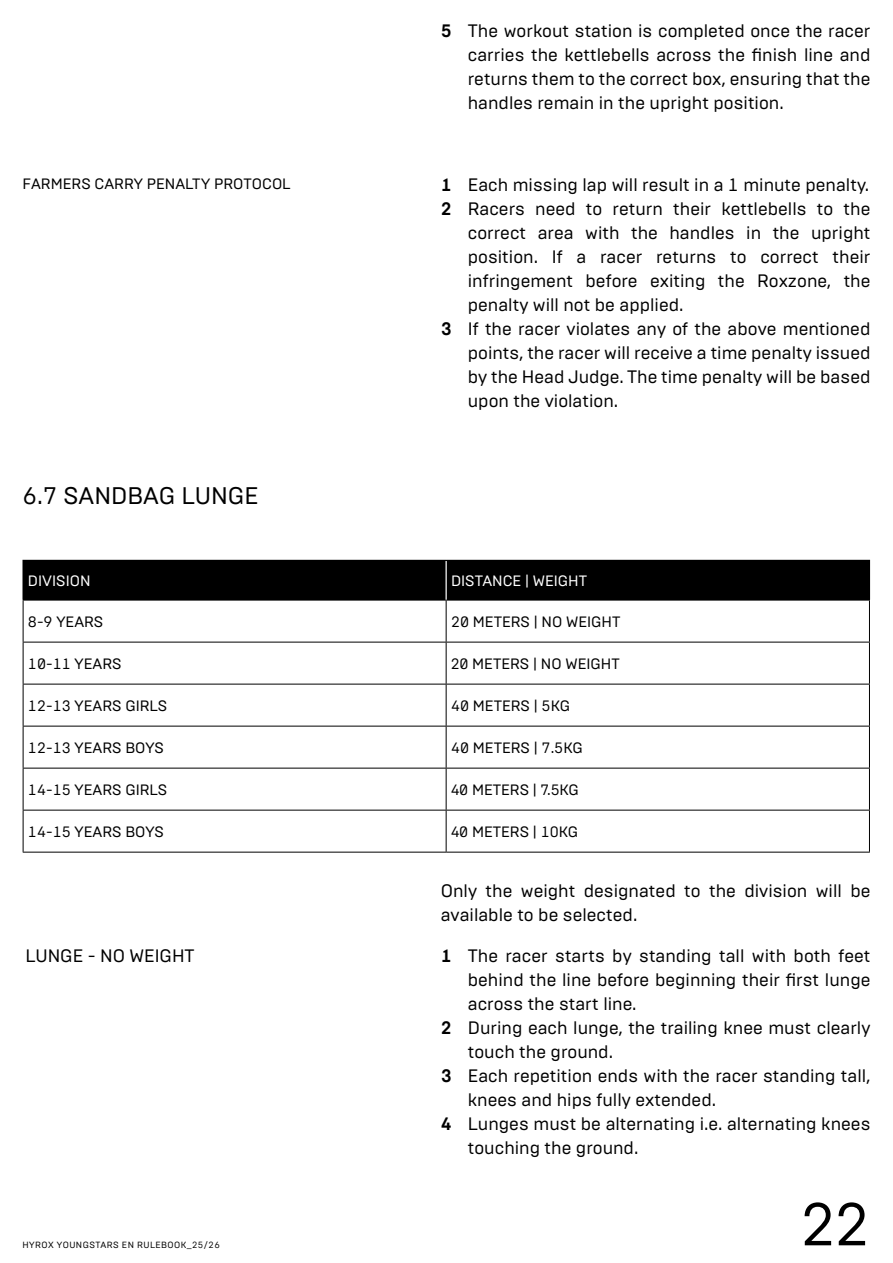
<style>
.page{position:relative;width:893px;height:1263px;background:#fff}
.page>*{position:absolute;margin:0;border:0;box-sizing:border-box;transform-origin:0 0}
.t1{font:60px "Brutal Type";color:#000}
.t2{font:24px "Brutal Type";color:#000}
.t3{font:18px/24px "Brutal Type";color:#000;text-align:justify}
.t4{font:15px "Brutal Type";color:#000}
.t5{font:15px "Brutal Type";color:#fff}
.t6{font:9px "Brutal Type";letter-spacing:.05em;color:#000}
.s1{font-weight:700}
</style>
<div class="page">
<div style="left:23px;top:560px;width:423px;height:40px;background:#000"></div>
<div style="left:446px;top:560px;width:423px;height:40px;background:#000"></div>
<hr style="left:23px;top:600px;width:1px;height:42px;background:#000">
<hr style="left:446px;top:600px;width:1px;height:42px;background:#000">
<hr style="left:869px;top:600px;width:1px;height:42px;background:#000">
<hr style="left:23px;top:642px;width:423px;height:1px;background:#000">
<hr style="left:23px;top:642px;width:1px;height:42px;background:#000">
<hr style="left:446px;top:642px;width:424px;height:1px;background:#000">
<hr style="left:446px;top:642px;width:1px;height:42px;background:#000">
<hr style="left:869px;top:642px;width:1px;height:42px;background:#000">
<hr style="left:23px;top:684px;width:423px;height:1px;background:#000">
<hr style="left:23px;top:684px;width:1px;height:42px;background:#000">
<hr style="left:446px;top:684px;width:424px;height:1px;background:#000">
<hr style="left:446px;top:684px;width:1px;height:42px;background:#000">
<hr style="left:869px;top:684px;width:1px;height:42px;background:#000">
<hr style="left:23px;top:726px;width:423px;height:1px;background:#000">
<hr style="left:23px;top:726px;width:1px;height:42px;background:#000">
<hr style="left:446px;top:726px;width:424px;height:1px;background:#000">
<hr style="left:446px;top:726px;width:1px;height:42px;background:#000">
<hr style="left:869px;top:726px;width:1px;height:42px;background:#000">
<hr style="left:23px;top:768px;width:423px;height:1px;background:#000">
<hr style="left:23px;top:768px;width:1px;height:42px;background:#000">
<hr style="left:446px;top:768px;width:424px;height:1px;background:#000">
<hr style="left:446px;top:768px;width:1px;height:42px;background:#000">
<hr style="left:869px;top:768px;width:1px;height:42px;background:#000">
<hr style="left:23px;top:810px;width:423px;height:1px;background:#000">
<hr style="left:23px;top:810px;width:1px;height:42px;background:#000">
<hr style="left:446px;top:810px;width:424px;height:1px;background:#000">
<hr style="left:446px;top:810px;width:1px;height:42px;background:#000">
<hr style="left:869px;top:810px;width:1px;height:42px;background:#000">
<hr style="left:23px;top:852px;width:423px;height:1px;background:#000">
<hr style="left:446px;top:852px;width:424px;height:1px;background:#000">
<hr style="left:22px;top:560px;width:424px;height:1px;background:#000">
<hr style="left:22px;top:561px;width:2px;height:39px;background:#000">
<hr style="left:446px;top:560px;width:424px;height:1px;background:#000">
<hr style="left:869px;top:561px;width:1px;height:39px;background:#000">
<hr style="left:23px;top:600px;width:423px;height:1px;background:#000">
<hr style="left:446px;top:600px;width:424px;height:1px;background:#000">
<hr style="left:445px;top:561px;width:2px;height:39px;background:#fff">
<p class="t4" style="left:22px;top:174px;width:270px">FARMERS CARRY PENALTY PROTOCOL</p>
<h2 class="t2" style="left:22px;top:481px;width:237px">6.7 SANDBAG LUNGE</h2>
<p class="t3" style="left:468px;top:19px;width:404px;text-indent:-27px"><span class="s1">5</span> The workout station is completed once the racer carries the kettlebells across the finish line and returns them to the correct box, ensuring that the handles remain in the upright position.</p>
<p class="t3" style="left:441px;top:173px;width:430px"><span class="s1">1</span> Each missing lap will result in a 1 minute penalty.</p>
<p class="t3" style="left:441px;top:197px;width:431px"><span class="s1">2</span> Racers need to return their kettlebells to the</p>
<p class="t3" style="left:468px;top:221px;width:404px">correct area with the handles in the upright</p>
<p class="t3" style="left:468px;top:245px;width:404px">position. If a racer returns to correct their</p>
<p class="t3" style="left:468px;top:269px;width:404px">infringement before exiting the Roxzone, the</p>
<p class="t3" style="left:468px;top:293px;width:217px">penalty will not be applied.</p>
<p class="t3" style="left:441px;top:317px;width:431px"><span class="s1">3</span> If the racer violates any of the above mentioned</p>
<p class="t3" style="left:468px;top:341px;width:404px">points, the racer will receive a time penalty issued</p>
<p class="t3" style="left:468px;top:365px;width:404px">by the Head Judge. The time penalty will be based</p>
<p class="t3" style="left:468px;top:389px;width:152px">upon the violation.</p>
<p class="t5" style="left:28px;top:572px;width:64px">DIVISION</p>
<p class="t5" style="left:451px;top:572px;width:138px">DISTANCE | WEIGHT</p>
<p class="t4" style="left:28px;top:613px;width:77px">8-9 YEARS</p>
<p class="t4" style="left:451px;top:613px;width:171px">20 METERS | NO WEIGHT</p>
<p class="t4" style="left:28px;top:655px;width:95px">10-11 YEARS</p>
<p class="t4" style="left:451px;top:655px;width:170px">20 METERS | NO WEIGHT</p>
<p class="t4" style="left:28px;top:697px;width:141px">12-13 YEARS GIRLS</p>
<p class="t4" style="left:451px;top:697px;width:121px">40 METERS | 5KG</p>
<p class="t4" style="left:28px;top:739px;width:138px">12-13 YEARS BOYS</p>
<p class="t4" style="left:451px;top:739px;width:133px">40 METERS | 7.5KG</p>
<p class="t4" style="left:28px;top:781px;width:141px">14-15 YEARS GIRLS</p>
<p class="t4" style="left:451px;top:781px;width:129px">40 METERS | 7.5KG</p>
<p class="t4" style="left:28px;top:823px;width:138px">14-15 YEARS BOYS</p>
<p class="t4" style="left:451px;top:823px;width:129px">40 METERS | 10KG</p>
<p class="t3" style="left:26px;top:944px;width:171px">LUNGE - NO WEIGHT</p>
<p class="t6" style="left:22px;top:1239px;width:199px">HYROX YOUNGSTARS EN RULEBOOK_25/26</p>
<p class="t3" style="left:441px;top:878px;width:431px">Only the weight designated to the division will be available to be selected.</p>
<p class="t3" style="left:441px;top:944px;width:431px"><span class="s1">1</span> The racer starts by standing tall with both feet</p>
<p class="t3" style="left:468px;top:968px;width:404px">behind the line before beginning their first lunge</p>
<p class="t3" style="left:468px;top:992px;width:170px">across the start line.</p>
<p class="t3" style="left:441px;top:1016px;width:431px"><span class="s1">2</span> During each lunge, the trailing knee must clearly</p>
<p class="t3" style="left:468px;top:1040px;width:147px">touch the ground.</p>
<p class="t3" style="left:441px;top:1064px;width:431px"><span class="s1">3</span> Each repetition ends with the racer standing tall,</p>
<p class="t3" style="left:468px;top:1088px;width:250px">knees and hips fully extended.</p>
<p class="t3" style="left:441px;top:1112px;width:431px"><span class="s1">4</span> Lunges must be alternating i.e. alternating knees</p>
<p class="t3" style="left:468px;top:1136px;width:172px">touching the ground.</p>
<h1 class="t1" style="left:800px;top:1188px;width:72px">22</h1>
</div>
